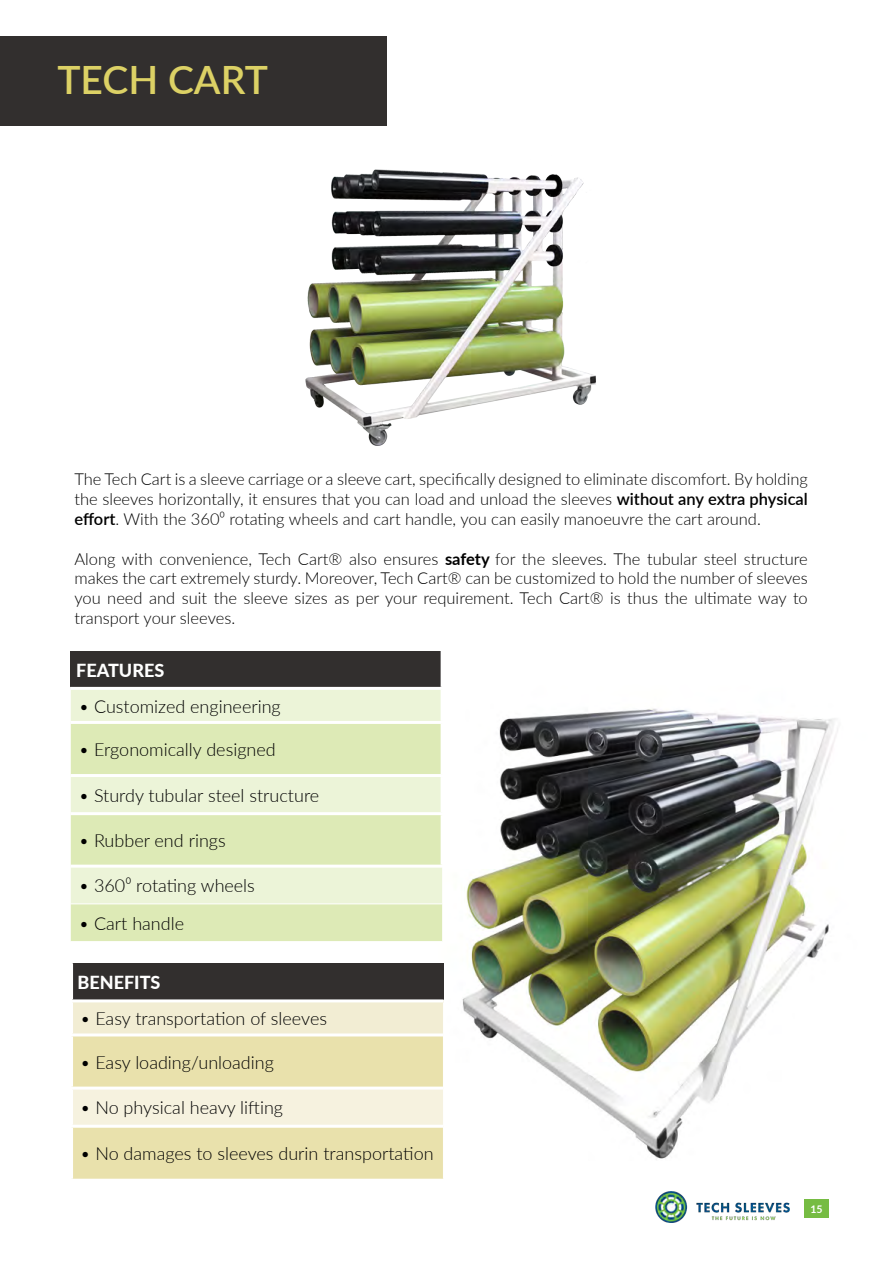
<style>
.page{position:relative;width:893px;height:1263px;background:#fff}
.page>*{position:absolute;margin:0;border:0;box-sizing:border-box;transform-origin:0 0}
.t1{font:600 39px "Lato";color:#dcd165}
.t2{font:300 18px "Lato";color:#000}
.t3{font:800 18px "Lato";color:#fff}
.t4{font:300 16.5px/19.8px "Lato";color:#000;text-align:justify}
.t5{font:700 10.5px "Lato";color:#fff}
.s1{font-weight:600}
.s2{font-weight:700}
</style>
<div class="page">
<div style="left:804px;top:1199px;width:25px;height:19px;background:#76bc43"></div>
<img style="left:656px;top:1191px;width:133px;height:32px">
<img style="left:442px;top:708px;width:396px;height:452px">
<div style="left:70px;top:651px;width:372px;height:37px;background:#322f2e"></div>
<div style="left:71px;top:690px;width:370px;height:31px;background:#ecf4d8"></div>
<svg style="left:71px;top:724px;width:371px;height:217px;background:#e2edc2"></svg>
<hr style="left:441px;top:651px;width:3px;height:36px;background:#fff">
<hr style="left:70px;top:687px;width:374px;height:3px;background:#fff">
<hr style="left:441px;top:690px;width:3px;height:31px;background:#fff">
<hr style="left:70px;top:721px;width:374px;height:3px;background:#fff">
<hr style="left:441px;top:724px;width:3px;height:50px;background:#fff">
<hr style="left:70px;top:774px;width:374px;height:3px;background:#fff">
<hr style="left:70px;top:812px;width:374px;height:3px;background:#fff">
<hr style="left:70px;top:865px;width:374px;height:3px;background:#fff">
<hr style="left:70px;top:904px;width:372px;height:1px;background:#fff">
<hr style="left:441px;top:777px;width:3px;height:35px;background:#fff">
<hr style="left:441px;top:815px;width:3px;height:50px;background:#fff">
<div style="left:72px;top:963px;width:371px;height:38px;background:#322f2e"></div>
<div style="left:72px;top:1001px;width:371px;height:34px;background:#f2edd3"></div>
<div style="left:73px;top:1036px;width:370px;height:143px;background:#e9e1ac"></div>
<div style="left:72px;top:1088px;width:371px;height:38px;background:#f6f2df"></div>
<hr style="left:70px;top:963px;width:3px;height:36px;background:#fff">
<hr style="left:70px;top:999px;width:374px;height:3px;background:#fff">
<hr style="left:70px;top:1002px;width:3px;height:31px;background:#fff">
<hr style="left:70px;top:1033px;width:373px;height:3px;background:#fff">
<hr style="left:443px;top:1002px;width:1px;height:33px;background:#fff">
<hr style="left:443px;top:1035px;width:1px;height:53px;background:#fff">
<hr style="left:70px;top:1089px;width:3px;height:36px;background:#fff">
<hr style="left:70px;top:1086px;width:373px;height:3px;background:#fff">
<hr style="left:443px;top:1088px;width:1px;height:38px;background:#fff">
<hr style="left:70px;top:1125px;width:373px;height:3px;background:#fff">
<hr style="left:443px;top:1126px;width:1px;height:53px;background:#fff">
<img style="left:305px;top:169px;width:291px;height:277px">
<div style="left:0;top:36px;width:387px;height:89px;background:#322f2e"></div>
<h1 class="t1" style="left:57px;top:52px;width:212px">TECH CART</h1>
<p class="t4" style="left:74px;top:469px;width:735px">The Tech Cart is a sleeve carriage or a sleeve cart, specifically designed to eliminate discomfort. By holding the sleeves horizontally, it ensures that you can load and unload the sleeves <span class="s1">without any extra physical effort</span>. With the 360⁰ rotating wheels and cart handle, you can easily manoeuvre the cart around.</p>
<p class="t4" style="left:74px;top:548px;width:735px">Along with convenience, Tech Cart® also ensures <span class="s2">safety</span> for the sleeves. The tubular steel structure makes the cart extremely sturdy. Moreover, Tech Cart® can be customized to hold the number of sleeves you need and suit the sleeve sizes as per your requirement. Tech Cart® is thus the ultimate way to transport your sleeves.</p>
<p class="t3" style="left:76px;top:657px;width:90px">FEATURES</p>
<p class="t2" style="left:79px;top:694px;width:204px">• Customized engineering</p>
<p class="t2" style="left:79px;top:737px;width:198px">• Ergonomically designed</p>
<p class="t2" style="left:79px;top:783px;width:242px">• Sturdy tubular steel structure</p>
<p class="t2" style="left:79px;top:828px;width:148px">• Rubber end rings</p>
<p class="t2" style="left:79px;top:873px;width:178px">• 360⁰ rotating wheels</p>
<p class="t2" style="left:79px;top:911px;width:107px">• Cart handle</p>
<p class="t3" style="left:78px;top:969px;width:84px">BENEFITS</p>
<p class="t2" style="left:80px;top:1006px;width:248px">• Easy transportation of sleeves</p>
<p class="t2" style="left:80px;top:1050px;width:195px">• Easy loading/unloading</p>
<p class="t2" style="left:80px;top:1095px;width:205px">• No physical heavy lifting</p>
<p class="t2" style="left:80px;top:1141px;width:355px">• No damages to sleeves durin transportation</p>
<p class="t5" style="left:810px;top:1201px;width:14px">15</p>
</div>
